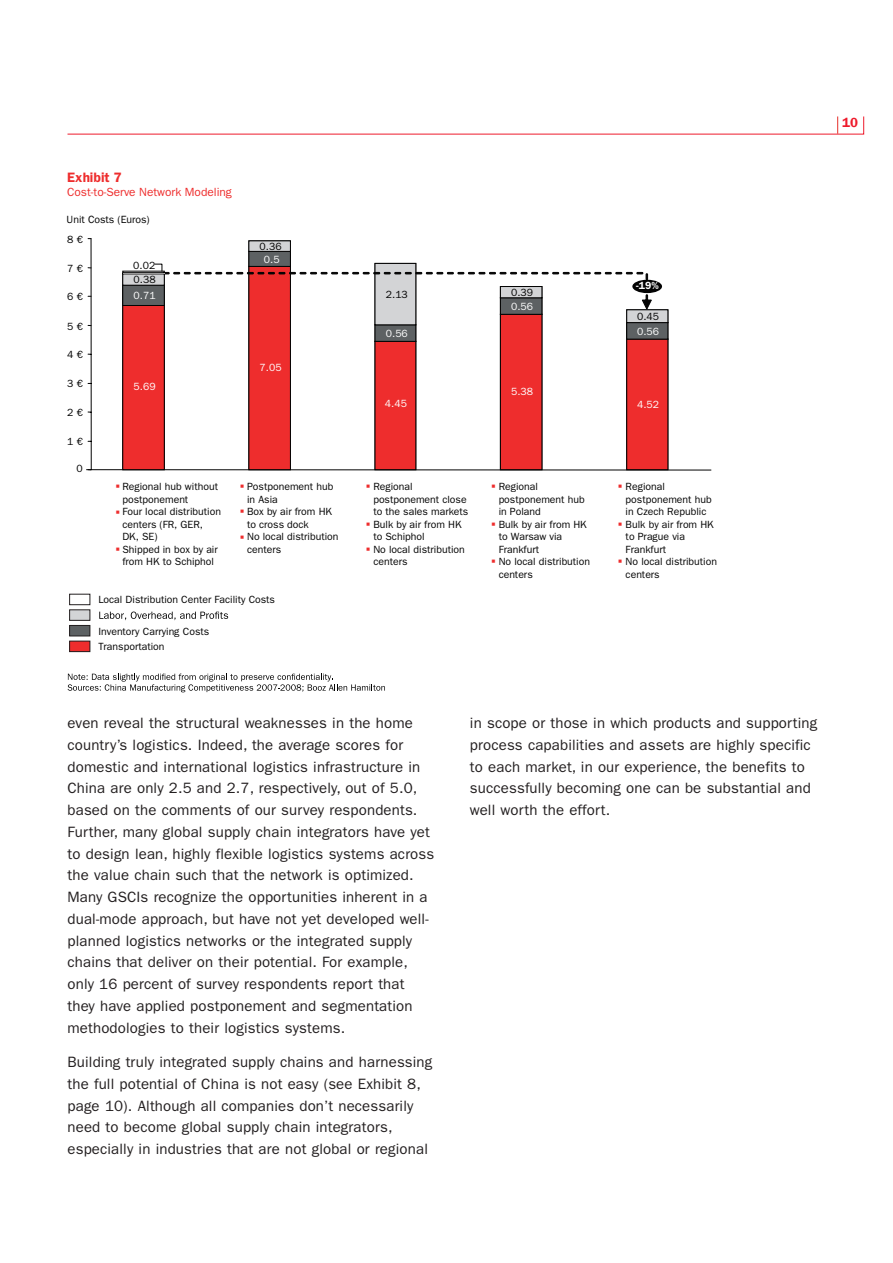
<style>
.page{position:relative;width:893px;height:1263px;background:#fff}
.page>*{position:absolute;margin:0;border:0;box-sizing:border-box;transform-origin:0 0}
.t1{font:15px/21.8px "ITC Franklin Gothic Std";letter-spacing:.01em;color:#231f20}
.t2{font:600 13.65px "ITC Franklin Gothic Std";letter-spacing:.005em;color:#ee2d2d}
.t3{font:600 13.5px "Franklin Gothic";color:#ee1b2c}
.t4{font:11.85px "ITC Franklin Gothic Std";color:#ee2d2d}
.t5{font:10.5px/12.6px "ITC Franklin Gothic Std";color:#030303}
.t6{font:10.5px "ITC Franklin Gothic Std";letter-spacing:.005em;color:#fff}
.t7{font:10.5px "Franklin Gothic LT";color:#030303}
.t8{font:600 10.5px "ITC Franklin Gothic Std";color:#fff}
.s1{color:#ee2d2d}
</style>
<div class="page">
<svg style="left:67px;top:116px;width:797px;height:19px"></svg>
<svg style="left:68px;top:674px;width:317px;height:18px"></svg>
<div style="left:69px;top:594px;width:21px;height:11px;border:1px solid #231f20"></div>
<svg style="left:99px;top:611px;width:129px;height:9px"></svg>
<div style="left:70px;top:610px;width:20px;height:10px;background:#d3d4d6"></div>
<div style="left:69px;top:609px;width:21px;height:12px;border:1px solid #231f20"></div>
<div style="left:70px;top:625px;width:20px;height:11px;background:#5d6163"></div>
<div style="left:69px;top:625px;width:21px;height:11px;border:1px solid #231f20"></div>
<div style="left:70px;top:641px;width:20px;height:11px;background:#ee2d2d"></div>
<div style="left:69px;top:641px;width:21px;height:11px;border:1px solid #231f20"></div>
<hr style="left:91px;top:239px;width:1px;height:231px;background:#030303">
<hr style="left:87px;top:469px;width:624px;height:1px;background:#030303">
<div style="left:626px;top:339px;width:42px;height:131px;background:#ee2d2d;border:1px solid #030303"></div>
<div style="left:626px;top:322px;width:42px;height:17px;background:#5d6163;border:1px solid #030303"></div>
<div style="left:626px;top:310px;width:42px;height:13px;background:#d3d4d6;border:1px solid #030303"></div>
<div style="left:249px;top:266px;width:42px;height:204px;background:#ee2d2d;border:1px solid #030303"></div>
<div style="left:249px;top:251px;width:42px;height:16px;background:#5d6163;border:1px solid #030303"></div>
<div style="left:249px;top:241px;width:42px;height:11px;background:#d3d4d6;border:1px solid #030303"></div>
<div style="left:375px;top:341px;width:41px;height:129px;background:#ee2d2d"></div>
<div style="left:375px;top:325px;width:41px;height:17px;background:#5d6163;border:1px solid #030303"></div>
<div style="left:375px;top:263px;width:41px;height:62px;background:#d3d4d6;border:1px solid #030303"></div>
<div style="left:500px;top:314px;width:42px;height:156px;background:#ee2d2d;border:1px solid #030303"></div>
<div style="left:500px;top:298px;width:42px;height:16px;background:#5d6163"></div>
<div style="left:632px;top:280px;width:30px;height:13px;background:#030303;border-radius:50%"></div>
<div style="left:123px;top:305px;width:41px;height:165px;background:#ee2d2d"></div>
<div style="left:123px;top:285px;width:41px;height:21px;background:#5d6163;border:1px solid #030303"></div>
<div style="left:123px;top:274px;width:41px;height:11px;background:#d3d4d6"></div>
<div style="left:123px;top:271px;width:41px;height:2px;border:1px solid #030303"></div>
<svg style="left:155px;top:264px;width:497px;height:45px"></svg>
<p class="t2" style="left:67px;top:169px;width:56px">Exhibit 7</p>
<p class="t4" style="left:67px;top:186px;width:166px">Cost-to-Serve Network Modeling</p>
<p class="t7" style="left:67px;top:213px;width:85px">Unit Costs (Euros)</p>
<p class="t5" style="left:67px;top:233px;width:17px">8 €</p>
<p class="t5" style="left:67px;top:262px;width:17px">7 €</p>
<p class="t5" style="left:67px;top:290px;width:17px">6 €</p>
<p class="t5" style="left:67px;top:320px;width:17px">5 €</p>
<p class="t5" style="left:67px;top:348px;width:17px">4 €</p>
<p class="t5" style="left:67px;top:378px;width:17px">3 €</p>
<p class="t5" style="left:67px;top:406px;width:17px">2 €</p>
<p class="t5" style="left:67px;top:435px;width:17px">1 €</p>
<p class="t5" style="left:76px;top:463px;width:8px">0</p>
<p class="t5" style="left:133px;top:259px;width:24px">0.02</p>
<p class="t5" style="left:134px;top:273px;width:24px">0.38</p>
<p class="t6" style="left:134px;top:289px;width:24px">0.71</p>
<p class="t6" style="left:134px;top:380px;width:24px">5.69</p>
<p class="t5" style="left:122px;top:480px;width:97px;text-indent:-7px"><span class="s1">▪</span> Regional hub without postponement</p>
<p class="t5" style="left:122px;top:505px;width:100px;text-indent:-7px"><span class="s1">▪</span> Four local distribution centers (FR, GER,<br>DK, SE)</p>
<p class="t5" style="left:115px;top:543px;width:104px;text-align:center"><span class="s1">▪</span> Shipped in box by air from HK to Schiphol</p>
<p class="t5" style="left:260px;top:240px;width:24px">0.36</p>
<p class="t6" style="left:264px;top:253px;width:17px">0.5</p>
<p class="t6" style="left:260px;top:361px;width:24px">7.05</p>
<p class="t5" style="left:247px;top:480px;width:88px;text-indent:-7px"><span class="s1">▪</span> Postponement hub in Asia</p>
<p class="t5" style="left:247px;top:505px;width:86px;text-indent:-7px"><span class="s1">▪</span> Box by air from HK to cross dock</p>
<p class="t5" style="left:247px;top:530px;width:93px;text-indent:-7px"><span class="s1">▪</span> No local distribution centers</p>
<p class="t5" style="left:98px;top:593px;width:178px">Local Distribution Center Facility Costs</p>
<p class="t5" style="left:98px;top:623px;width:112px;line-height:15.8px">Inventory Carrying Costs<br>Transportation</p>
<p class="t5" style="left:386px;top:288px;width:24px">2.13</p>
<p class="t6" style="left:386px;top:328px;width:24px">0.56</p>
<p class="t6" style="left:385px;top:397px;width:24px">4.45</p>
<p class="t5" style="left:511px;top:286px;width:24px">0.39</p>
<p class="t6" style="left:511px;top:301px;width:24px">0.56</p>
<p class="t6" style="left:511px;top:385px;width:24px">5.38</p>
<p class="t5" style="left:373px;top:480px;width:96px;text-indent:-7px"><span class="s1">▪</span> Regional postponement close to the sales markets</p>
<p class="t5" style="left:373px;top:518px;width:90px;text-indent:-7px"><span class="s1">▪</span> Bulk by air from HK to Schiphol</p>
<p class="t5" style="left:373px;top:543px;width:93px;text-indent:-7px"><span class="s1">▪</span> No local distribution centers</p>
<p class="t5" style="left:499px;top:480px;width:88px;text-indent:-7px"><span class="s1">▪</span> Regional postponement hub in Poland</p>
<p class="t5" style="left:499px;top:518px;width:90px;text-indent:-7px"><span class="s1">▪</span> Bulk by air from HK to Warsaw via<br>Frankfurt</p>
<p class="t5" style="left:499px;top:556px;width:93px;text-indent:-7px"><span class="s1">▪</span> No local distribution centers</p>
<p class="t8" style="left:636px;top:280px;width:24px">-19%</p>
<p class="t5" style="left:637px;top:310px;width:24px">0.45</p>
<p class="t6" style="left:637px;top:325px;width:24px">0.56</p>
<p class="t6" style="left:637px;top:399px;width:24px">4.52</p>
<p class="t5" style="left:626px;top:480px;width:88px;text-indent:-8px"><span class="s1">▪</span> Regional postponement hub in Czech Republic</p>
<p class="t5" style="left:626px;top:518px;width:90px;text-indent:-8px"><span class="s1">▪</span> Bulk by air from HK to Prague via<br>Frankfurt</p>
<p class="t5" style="left:626px;top:556px;width:93px;text-indent:-8px"><span class="s1">▪</span> No local distribution centers</p>
<p class="t3" style="left:842px;top:114px;width:17px">10</p>
<p class="t1" style="left:68px;top:712px;width:368px">even reveal the structural weaknesses in the home country’s logistics. Indeed, the average scores for domestic and international logistics infrastructure in China are only 2.5 and 2.7, respectively, out of 5.0, based on the comments of our survey respondents.<br>Further, many global supply chain integrators have yet to design lean, highly flexible logistics systems across the value chain such that the network is optimized.<br>Many GSCIs recognize the opportunities inherent in a dual-mode approach, but have not yet developed well&shy;planned logistics networks or the integrated supply chains that deliver on their potential. For example, only 16 percent of survey respondents report that they have applied postponement and segmentation methodologies to their logistics systems.</p>
<p class="t1" style="left:68px;top:1051px;width:366px">Building truly integrated supply chains and harnessing the full potential of China is not easy (see Exhibit 8, page 10). Although all companies don’t necessarily need to become global supply chain integrators, especially in industries that are not global or regional</p>
<p class="t1" style="left:470px;top:712px;width:349px">in scope or those in which products and supporting process capabilities and assets are highly specific to each market, in our experience, the benefits to successfully becoming one can be substantial and well worth the effort.</p>
</div>
